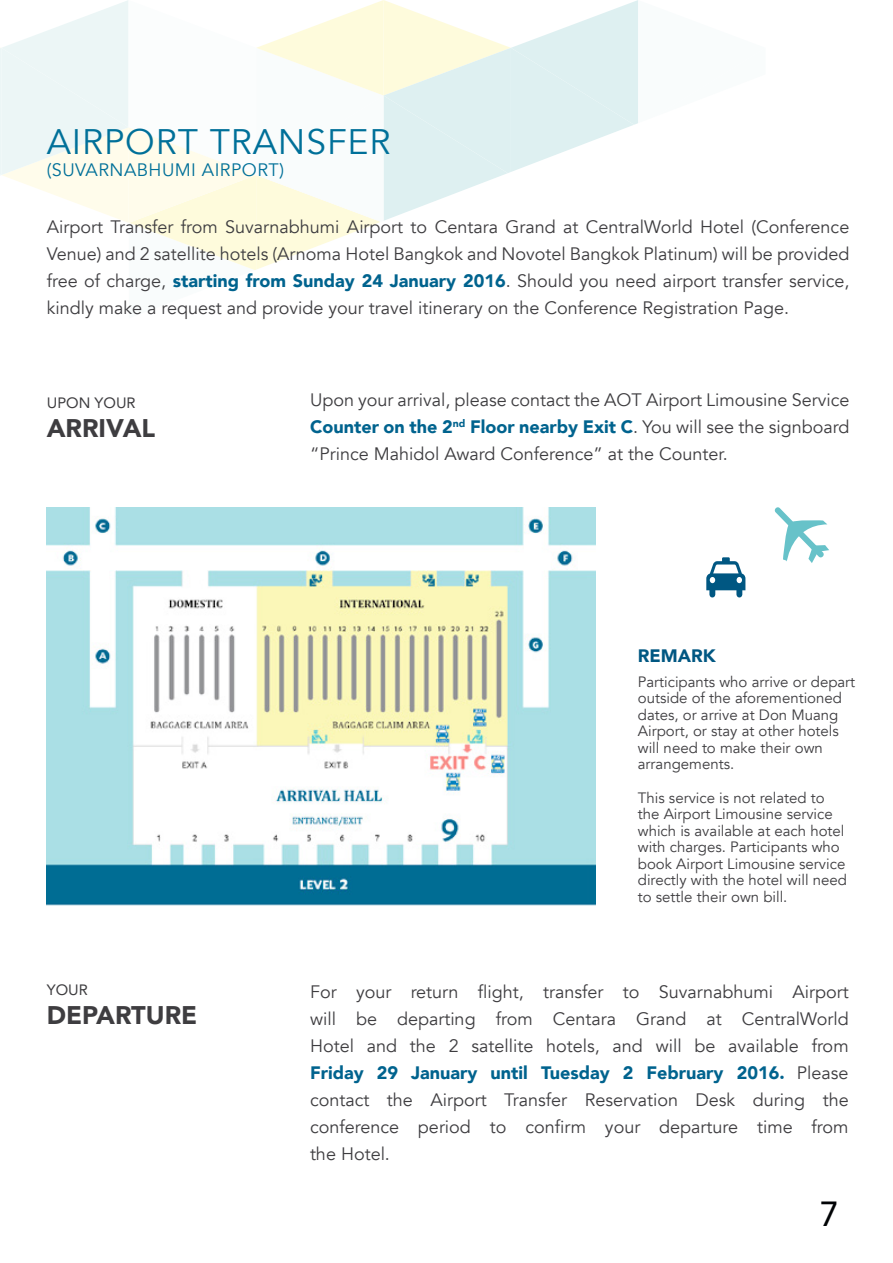
<style>
.page{position:relative;width:893px;height:1263px;background:#fff}
.page>*{position:absolute;margin:0;border:0;box-sizing:border-box;transform-origin:0 0}
.t1{font:35.4px "Avenir";letter-spacing:.025em;color:#007099}
.t2{font:34.8px "Avenir";color:#010305}
.t3{font:900 25.5px "Avenir";color:#3e3d40}
.t4{font:18px/27px "Avenir";color:#3e3d40;text-align:justify}
.t5{font:18px "Avenir";letter-spacing:.025em;color:#007099}
.t6{font:900 18px "Avenir";color:#005782}
.t7{font:15px/16.5px "Avenir";color:#3e3d40}
.t8{font:15px "Avenir";color:#3e3d40}
.s1{font-weight:900;color:#00638e}
</style>
<div class="page">
<img style="left:47px;top:599px;width:548px;height:307px">
<svg style="left:0;top:0;width:829px;height:599px"></svg>
<h1 class="t1" style="left:47px;top:121px;width:345px">Ai rport Transfer</h1>
<p class="t5" style="left:47px;top:159px;width:28px">(Suva</p>
<p class="t5" style="left:98px;top:159px;width:39px">rnabhumi</p>
<p class="t5" style="left:202px;top:159px;width:84px">Ai rport)</p>
<p class="t4" style="left:47px;top:213px;width:804px">Airport Transfer from Suvarnabhumi Airport to Centara Grand at CentralWorld Hotel (Conference Venue) and 2 satellite hotels (Arnoma Hotel Bangkok and Novotel Bangkok Platinum) will be provided free of charge, <span class="s1">starting from Sunday 24 January 2016</span>. Should you need airport transfer service, kindly make a request and provide your travel itinerary on the Conference Registration Page.</p>
<p class="t8" style="left:47px;top:391px;width:90px">U PON YOUR</p>
<h3 class="t3" style="left:47px;top:406px;width:94px">arrival</h3>
<p class="t8" style="left:47px;top:978px;width:43px">YOUR</p>
<h3 class="t3" style="left:47px;top:993px;width:149px">Departure</h3>
<p class="t4" style="left:310px;top:387px;width:541px">Upon your arrival, please contact the AOT Airport Limousine Service <span class="s1">Counter on the 2</span><sup>nd</sup> <span class="s1">Floor nearby Exit C</span>. You will see the signboard “Prince Mahidol Award Conference” at the Counter.</p>
<p class="t6" style="left:638px;top:640px;width:79px">Re mark</p>
<p class="t7" style="left:638px;top:673px;width:219px">Participants who arrive or depart outside of the aforementioned dates, or arrive at Don Muang<br>Airport, or stay at other hotels will need to make their own arrangements.</p>
<p class="t7" style="left:638px;top:789px;width:211px">This service is not related to the Airport Limousine service which is available at each hotel with charges. Participants who book Airport Limousine service directly with the hotel will need to settle their own bill.</p>
<p class="t4" style="left:310px;top:979px;width:540px">For your return flight, transfer to Suvarnabhumi Airport will be departing from Centara Grand at CentralWorld Hotel and the 2 satellite hotels, and will be available from <span class="s1">Friday 29 January until Tuesday 2 February 2016.</span> Please contact the Airport Transfer Reservation Desk during the conference period to confirm your departure time from the Hotel.</p>
<h2 class="t2" style="left:820px;top:1185px;width:21px">7</h2>
</div>
